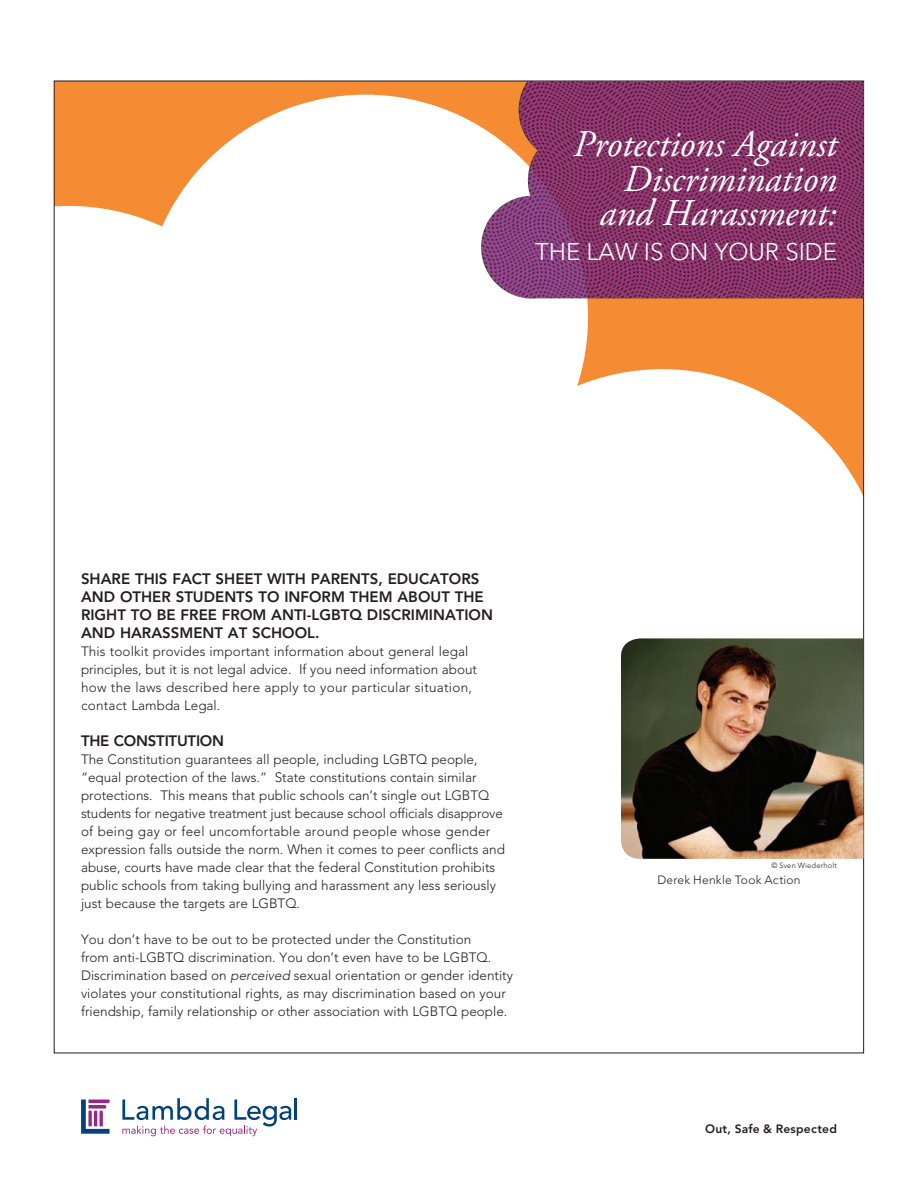
<style>
.page{position:relative;width:918px;height:1188px;background:#fff}
.page>*{position:absolute;margin:0;border:0;box-sizing:border-box;transform-origin:0 0}
.t1{font:italic 37.65px/35px "Adobe Garamond Pro";color:#fff;text-align:right}
.t2{font:300 24px "Avenir LT Std";color:#fff}
.t3{font:800 15px/18px "Avenir LT Std";color:#231f20}
.t4{font:300 13.5px/18px "Avenir LT Std";color:#231f20}
.t5{font:300 12px "Avenir LT Std";letter-spacing:.015em;color:#231f20}
.t6{font:800 12px "Avenir LT Std";letter-spacing:.015em;color:#231f20}
.t7{font:300 7.5px "Avenir LT Std";letter-spacing:.03em;color:#231f20}
.s1{font-style:italic}
</style>
<div class="page">
<div style="left:54px;top:81px;width:810px;height:964px;background:#f58b32"></div>
<svg style="left:475px;top:369px;width:387px;height:201px;background:#fdf2e8"></svg>
<div style="left:143px;top:95px;width:445px;height:445px;background:#fff;border-radius:50%"></div>
<div style="left:56px;top:206px;width:117px;height:206px;background:#fff"></div>
<div style="left:54px;top:412px;width:421px;height:641px;background:#fff"></div>
<div style="left:255px;top:570px;width:609px;height:483px;background:#fff"></div>
<img style="left:468px;top:81px;width:396px;height:226px">
<hr style="left:295px;top:1098px;width:2px;height:22px;background:#004279">
<svg style="left:122px;top:1098px;width:169px;height:38px"></svg>
<svg style="left:81px;top:1100px;width:29px;height:34px"></svg>
<img style="left:621px;top:638px;width:242px;height:221px">
<h1 class="t1" style="left:573px;top:127px;width:265px">Protections Against<br>Discrimination and Harassment:</h1>
<h2 class="t2" style="left:535px;top:238px;width:303px">The Law Is On Your Side</h2>
<p class="t3" style="left:81px;top:570px;width:370px">SHARE TH IS FACT SH EET WITH PARENTS, EDUCATORS<br>AND OTH</p>
<p class="t3" style="left:81px;top:588px;width:404px;text-indent:71px">ER STUDENTS TO INFORM TH EM ABOUT TH E<br>RIGHT TO BE FREE FROM ANTI-LGB</p>
<p class="t3" style="left:341px;top:606px;width:154px">TQ DISCRIMINATION</p>
<p class="t3" style="left:81px;top:624px;width:203px">AND HARASS MENT AT SCHOO</p>
<p class="t3" style="left:307px;top:624px;width:14px">L.</p>
<p class="t4" style="left:81px;top:643px;width:397px">This toolkit provides important information about general legal principles, but it is not legal advice. If you need information about how the laws described here apply to your particular situation, contact Lambda Legal.</p>
<p class="t3" style="left:81px;top:732px;width:145px">THE CO NSTITUTION</p>
<p class="t4" style="left:81px;top:751px;width:319px">The Constitution guarantees all people, including LGBT</p>
<p class="t4" style="left:81px;top:751px;width:398px;text-align:justify;text-indent:335px">Q people, “equal protection of the laws.” State constitutions contain similar protections. This means that public schools can’t single out LGBT</p>
<p class="t4" style="left:81px;top:787px;width:426px;text-indent:397px">Q students for negative treatment just because school officials disapprove of being gay or feel uncomfortable around people whose gender expression falls outside the norm. When it comes to peer conflicts and abuse, courts have made clear that the federal Constitution prohibits public schools from taking bullying and harassment any less seriously just because the targets are LGBT</p>
<p class="t4" style="left:285px;top:895px;width:16px">Q.</p>
<p class="t4" style="left:81px;top:931px;width:392px">You don’t have to be out to be protected under the Constitution from anti-LGBT</p>
<p class="t4" style="left:173px;top:949px;width:287px">Q discrimination. You don’t even have to be LGBT</p>
<p class="t4" style="left:81px;top:949px;width:434px;text-indent:396px">Q.<br>Discrimination based on <span class="s1">perceived</span> sexual orientation or gender identity violates your constitutional rights, as may discrimination based on your friendship, family relationship or other association with LGBT</p>
<p class="t4" style="left:446px;top:1003px;width:63px">Q people.</p>
<p class="t7" style="left:772px;top:861px;width:67px">© Sven Wiederholt</p>
<p class="t5" style="left:657px;top:873px;width:145px">Derek Henkle Took Action</p>
<p class="t6" style="left:705px;top:1122px;width:133px">OUT, SAFE &amp; RESPECTED</p>
</div>
